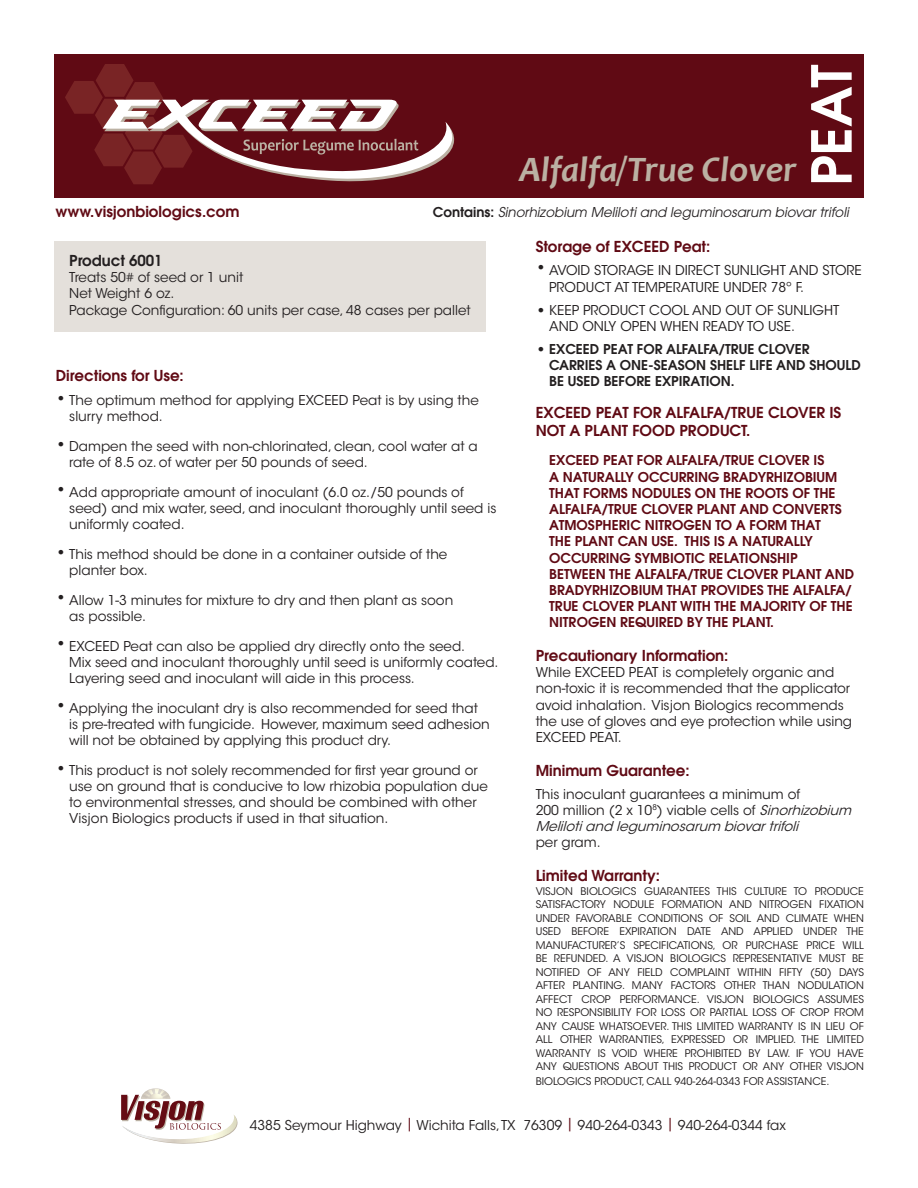
<style>
.page{position:relative;width:918px;height:1188px;background:#fff}
.page>*{position:absolute;margin:0;border:0;box-sizing:border-box;transform-origin:0 0}
.t1{font:italic 700 36px "Candara";color:#bbb1a3}
.t2{font:600 15px/18px "Avant Garde";color:#600a14}
.t3{font:600 15px "Avant Garde";color:#231f20}
.t4{font:13.5px/16.2px "ITC Avant Garde Std";color:#231f20}
.t5{font:600 13.5px/16.2px "Avant Garde";color:#600a14}
.t6{font:600 13.5px/16.2px "Avant Garde";color:#231f20}
.t7{font:italic 13.5px "Avant Garde";color:#231f20}
.t8{font:10.5px/13.5px "ITC Avant Garde Std";color:#231f20;text-align:justify}
.s1{font-weight:600;font-style:normal}
.s2{font-size:21px}
.s3{font-family:"ITC Avant Garde Std";font-weight:400;font-size:21px}
.s4{font-style:italic}
.s5{color:#600a14}
</style>
<div class="page">
<div style="left:54px;top:242px;width:432px;height:90px;background:#e4e0db"></div>
<div style="left:54px;top:54px;width:810px;height:143px;background:#600a14"></div>
<svg style="left:65px;top:64px;width:389px;height:120px"></svg>
<svg style="left:811px;top:65px;width:41px;height:117px"></svg>
<svg style="left:121px;top:1088px;width:117px;height:56px"></svg>
<p class="t2" style="left:56px;top:202px;width:186px">www.visjonbiologics.com</p>
<h1 class="t1" style="left:519px;top:148px;width:279px">Alfalfa/True Clover</h1>
<p class="t7" style="left:433px;top:204px;width:417px"><span class="s1">Contains:</span> Sinorhizobium Meliloti and leguminosarum biovar trifoli</p>
<p class="t3" style="left:69px;top:251px;width:95px">Product 6001</p>
<p class="t4" style="left:69px;top:269px;width:403px">Treats 50# of seed or 1 unit<br>Net Weight 6 oz.<br>Package Configuration: 60 units per case, 48 cases per pallet</p>
<p class="t2" style="left:56px;top:366px;width:130px">Directions for Use:</p>
<p class="t4" style="left:69px;top:392px;width:411px;text-indent:-13px"><span class="s2">•</span> The optimum method for applying EXCEED Peat is by using the slurry method.</p>
<p class="t4" style="left:69px;top:438px;width:410px;text-indent:-13px"><span class="s2">•</span> Dampen the seed with non-chlorinated, clean, cool water at a rate of 8.5 oz. of water per 50 pounds of seed.</p>
<p class="t4" style="left:69px;top:484px;width:429px;text-indent:-13px"><span class="s2">•</span> Add appropriate amount of inoculant (6.0 oz./50 pounds of seed) and mix water, seed, and inoculant thoroughly until seed is uniformly coated.</p>
<p class="t4" style="left:69px;top:546px;width:380px;text-indent:-13px"><span class="s2">•</span> This method should be done in a container outside of the planter box.</p>
<p class="t4" style="left:69px;top:592px;width:385px;text-indent:-13px"><span class="s2">•</span> Allow 1-3 minutes for mixture to dry and then plant as soon as possible.</p>
<p class="t4" style="left:69px;top:638px;width:431px;text-indent:-13px"><span class="s2">•</span> EXCEED Peat can also be applied dry directly onto the seed.<br>Mix seed and inoculant thoroughly until seed is uniformly coated.<br>Layering seed and inoculant will aide in this process.</p>
<p class="t4" style="left:69px;top:700px;width:422px;text-indent:-13px"><span class="s2">•</span> Applying the inoculant dry is also recommended for seed that is pre-treated with fungicide. However, maximum seed adhesion will not be obtained by applying this product dry.</p>
<p class="t4" style="left:69px;top:762px;width:420px;text-indent:-13px"><span class="s2">•</span> This product is not solely recommended for first year ground or use on ground that is conducive to low rhizobia population due to environmental stresses, and should be combined with other Visjon Biologics products if used in that situation.</p>
<p class="t2" style="left:536px;top:238px;width:176px">Storage of EXCEED Peat:</p>
<p class="t4" style="left:549px;top:263px;width:314px;text-indent:-13px"><span class="s2">•</span> AVOID STORAGE IN DIRECT SUNLIGHT AND STORE<br>PRODUCT AT TEMPERATURE UNDER 78º F.</p>
<p class="t4" style="left:549px;top:302px;width:292px;text-indent:-13px"><span class="s2">•</span> KEEP PRODUCT COOL AND OUT OF SUNLIGHT<br>AND ONLY OPEN WHEN READY TO USE.</p>
<p class="t6" style="left:549px;top:340px;width:313px;text-indent:-13px"><span class="s3">•</span> EXCEED PEAT FOR ALFALFA/TRUE CLOVER<br>CARRIES A ONE-SEASON SHELF LIFE AND SHOULD<br>BE USED BEFORE EXPIRATION.</p>
<p class="t2" style="left:536px;top:403px;width:307px">EXCEED PEAT FOR ALFALFA/TRUE CLOVER IS<br>NOT A PLANT FOOD PRODUCT.</p>
<p class="t5" style="left:549px;top:452px;width:307px">EXCEED PEAT FOR ALFALFA/TRUE CLOVER IS<br>A NATURALLY OCCURRING BRADYRHIZOBIUM THAT FORMS NODULES ON THE ROOTS OF THE ALFALFA/TRUE CLOVER PLANT AND CONVERTS ATMOSPHERIC NITROGEN TO A FORM THAT<br>THE PLANT CAN USE. THIS IS A NATURALLY OCCURRING SYMBIOTIC RELATIONSHIP BETWEEN THE ALFALFA/TRUE CLOVER PLANT AND BRADYRHIZOBIUM THAT PROVIDES THE ALFALFA/ TRUE CLOVER PLANT WITH THE MAJORITY OF THE NITROGEN REQUIRED BY THE PLANT.</p>
<p class="t2" style="left:536px;top:646px;width:194px">Precautionary Information:</p>
<p class="t4" style="left:536px;top:664px;width:318px">While EXCEED PEAT is completely organic and non-toxic it is recommended that the applicator avoid inhalation. Visjon Biologics recommends the use of gloves and eye protection while using EXCEED PEAT.</p>
<p class="t2" style="left:536px;top:761px;width:155px">Minimum Guarantee:</p>
<p class="t4" style="left:536px;top:786px;width:321px">This inoculant guarantees a minimum of<br>200 million (2 x 10<sup>8</sup>) viable cells of <span class="s4">Sinorhizobium<br>Melilotiand leguminosarum biovartrifoli</span></p>
<p class="t4" style="left:536px;top:835px;width:66px">per gram.</p>
<p class="t2" style="left:536px;top:866px;width:126px">Limited Warranty:</p>
<p class="t8" style="left:536px;top:884px;width:330px">VISJON BIOLOGICS GUARANTEES THIS CULTURE TO PRODUCE SATISFACTORY NODULE FORMATION AND NITROGEN FIXATION UNDER FAVORABLE CONDITIONS OF SOIL AND CLIMATE WHEN USED BEFORE EXPIRATION DATE AND APPLIED UNDER THE MANUFACTURER’S SPECIFICATIONS, OR PURCHASE PRICE WILL BE REFUNDED. A VISJON BIOLOGICS REPRESENTATIVE MUST BE NOTIFIED OF ANY FIELD COMPLAINT WITHIN FIFTY (50) DAYS AFTER PLANTING. MANY FACTORS OTHER THAN NODULATION AFFECT CROP PERFORMANCE. VISJON BIOLOGICS ASSUMES NO RESPONSIBILITY FOR LOSS OR PARTIAL LOSS OF CROP FROM ANY CAUSE WHATSOEVER. THIS LIMITED WARRANTY IS IN LIEU OF ALL OTHER WARRANTIES, EXPRESSED OR IMPLIED. THE LIMITED WARRANTY IS VOID WHERE PROHIBITED BY LAW. IF YOU HAVE ANY QUESTIONS ABOUT THIS PRODUCT OR ANY OTHER VISJON BIOLOGICS PRODUCT, CALL 940-264-0343 FOR ASSISTANCE.</p>
<p class="t4" style="left:250px;top:1117px;width:538px">4385 Seymour Highway <span class="s5">|</span> Wichita Falls, TX 76309 <span class="s5">|</span> 940-264-0343 <span class="s5">|</span> 940-264-0344 fax</p>
</div>
